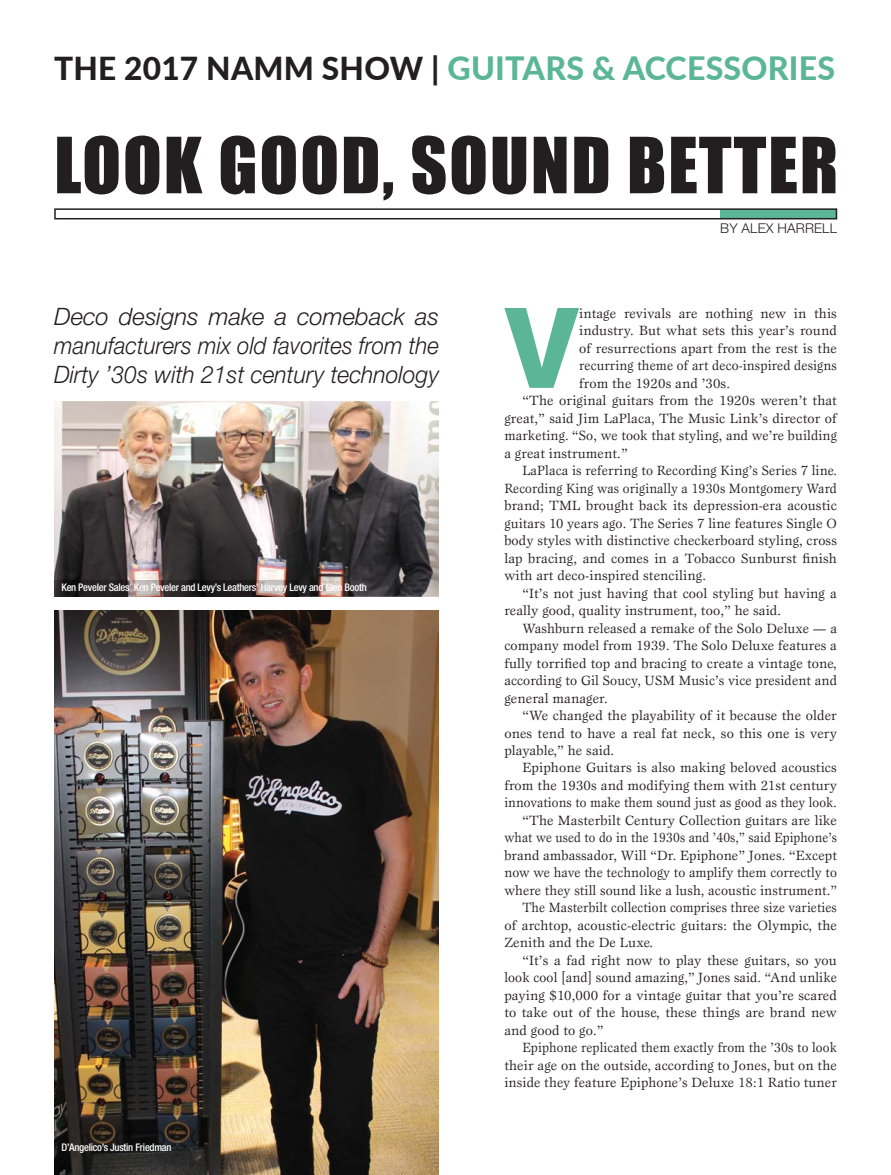
<style>
.page{position:relative;width:891px;height:1175px;background:#fff}
.page>*{position:absolute;margin:0;border:0;box-sizing:border-box;transform-origin:0 0}
.t1{font:800 111.75px "Helvetica Neue";color:#5bb698}
.t2{font:71.55px "Impact";letter-spacing:.025em;color:#231f20}
.t3{font:800 32.1px "Lato";letter-spacing:.005em;color:#5bb698}
.t4{font:italic 300 24px/28.8px "Helvetica Neue";color:#231f20;text-align:justify}
.t5{font:13.8px "Esprit";letter-spacing:.01em;color:#231f20}
.t6{font:13.8px "Esprit";letter-spacing:.01em;color:#231f20;scale:.96 1}
.t7{font:13.8px "Esprit";letter-spacing:.01em;color:#231f20;scale:.93 1}
.t8{font:13.8px "Esprit";letter-spacing:.01em;color:#231f20;scale:.94 1}
.t9{font:13.8px "Esprit";letter-spacing:.01em;color:#231f20;scale:.92 1}
.t10{font:300 13.5px "Helvetica Neue";letter-spacing:.01em;color:#231f20}
.t11{font:500 condensed 10.5px "Helvetica Neue";letter-spacing:-.025em;color:#fff}
.s1{font-size:31.65px;color:#231f20}
</style>
<div class="page">
<div style="left:720px;top:209px;width:116px;height:9px;background:#5bb698"></div>
<div style="left:54px;top:208px;width:783px;height:11px;border:2px solid #231f20"></div>
<img style="left:54px;top:610px;width:385px;height:564px">
<img style="left:54px;top:401px;width:385px;height:196px">
<img style="left:54px;top:581px;width:245px;height:16px">
<h3 class="t3" style="left:54px;top:48px;width:783px"><span class="s1">THE 2017 NAMM SHOW |</span> GUITARS &amp; ACCESSORIES</h3>
<h2 class="t2" style="left:54px;top:121px;width:786px">LOOK GOOD, SOUND BETTER</h2>
<p class="t10" style="left:720px;top:220px;width:118px">BY ALEX HARRELL</p>
<h3 class="t4" style="left:54px;top:302px;width:386px">Deco designs make a comeback as manufacturers mix old favorites from the Dirty ’30s with 21st century technology</h3>
<h1 class="t1" style="left:506px;top:281px;width:74px">V</h1>
<p class="t5" style="left:579px;top:305px;width:259px">intage revivals are nothing new in this</p>
<p class="t5" style="left:579px;top:322px;width:259px">industry. But what sets this year’s round</p>
<p class="t5" style="left:579px;top:340px;width:259px">of resurrections apart from the rest is the</p>
<p class="t6" style="left:579px;top:357px;width:270px">recurring theme of art deco-inspired designs</p>
<p class="t5" style="left:579px;top:375px;width:152px">from the 1920s and ’30s.</p>
<p class="t5" style="left:522px;top:392px;width:316px">“The original guitars from the 1920s weren’t that</p>
<p class="t5" style="left:504px;top:410px;width:334px">great,” said Jim LaPlaca, The Music Link’s director of</p>
<p class="t5" style="left:504px;top:427px;width:334px">marketing. “So, we took that styling, and we’re building</p>
<p class="t5" style="left:504px;top:445px;width:125px">a great instrument.”</p>
<p class="t5" style="left:522px;top:462px;width:316px">LaPlaca is referring to Recording King’s Series 7 line.</p>
<p class="t8" style="left:504px;top:480px;width:355px">Recording King was originally a 1930s Montgomery Ward</p>
<p class="t5" style="left:504px;top:497px;width:334px">brand; TML brought back its depression-era acoustic</p>
<p class="t5" style="left:504px;top:514px;width:334px">guitars 10 years ago. The Series 7 line features Single O</p>
<p class="t5" style="left:504px;top:532px;width:334px">body styles with distinctive checkerboard styling, cross</p>
<p class="t5" style="left:504px;top:549px;width:334px">lap bracing, and comes in a Tobacco Sunburst finish</p>
<p class="t5" style="left:504px;top:567px;width:203px">with art deco-inspired stenciling.</p>
<p class="t5" style="left:522px;top:584px;width:316px">“It’s not just having that cool styling but having a</p>
<p class="t5" style="left:504px;top:602px;width:278px">really good, quality instrument, too,” he said.</p>
<p class="t5" style="left:522px;top:619px;width:316px">Washburn released a remake of the Solo Deluxe — a</p>
<p class="t5" style="left:504px;top:637px;width:334px">company model from 1939. The Solo Deluxe features a</p>
<p class="t5" style="left:504px;top:654px;width:334px">fully torrified top and bracing to create a vintage tone,</p>
<p class="t5" style="left:504px;top:672px;width:334px">according to Gil Soucy, USM Music’s vice president and</p>
<p class="t5" style="left:504px;top:689px;width:105px">general manager.</p>
<p class="t5" style="left:522px;top:707px;width:316px">“We changed the playability of it because the older</p>
<p class="t5" style="left:504px;top:724px;width:334px">ones tend to have a real fat neck, so this one is very</p>
<p class="t5" style="left:504px;top:742px;width:111px">playable,” he said.</p>
<p class="t5" style="left:522px;top:759px;width:316px">Epiphone Guitars is also making beloved acoustics</p>
<p class="t5" style="left:504px;top:777px;width:334px">from the 1930s and modifying them with 21st century</p>
<p class="t7" style="left:504px;top:794px;width:359px">innovations to make them sound just as good as they look.</p>
<p class="t5" style="left:522px;top:812px;width:316px">“The Masterbilt Century Collection guitars are like</p>
<p class="t9" style="left:504px;top:829px;width:363px">what we used to do in the 1930s and ’40s,” said Epiphone’s</p>
<p class="t5" style="left:504px;top:847px;width:334px">brand ambassador, Will “Dr. Epiphone” Jones. “Except</p>
<p class="t6" style="left:504px;top:864px;width:348px">now we have the technology to amplify them correctly to</p>
<p class="t5" style="left:504px;top:881px;width:334px">where they still sound like a lush, acoustic instrument.”</p>
<p class="t7" style="left:522px;top:899px;width:340px">The Masterbilt collection comprises three size varieties</p>
<p class="t5" style="left:504px;top:916px;width:334px">of archtop, acoustic-electric guitars: the Olympic, the</p>
<p class="t5" style="left:504px;top:934px;width:150px">Zenith and the De Luxe.</p>
<p class="t5" style="left:522px;top:951px;width:316px">“It’s a fad right now to play these guitars, so you</p>
<p class="t6" style="left:504px;top:969px;width:348px">look cool [and] sound amazing,” Jones said. “And unlike</p>
<p class="t5" style="left:504px;top:986px;width:334px">paying $10,000 for a vintage guitar that you’re scared</p>
<p class="t5" style="left:504px;top:1004px;width:334px">to take out of the house, these things are brand new</p>
<p class="t5" style="left:504px;top:1021px;width:101px">and good to go.”</p>
<p class="t8" style="left:522px;top:1039px;width:336px">Epiphone replicated them exactly from the ’30s to look</p>
<p class="t5" style="left:504px;top:1056px;width:334px">their age on the outside, according to Jones, but on the</p>
<p class="t5" style="left:504px;top:1074px;width:334px">inside they feature Epiphone’s Deluxe 18:1 Ratio tuner</p>
<p class="t11" style="left:62px;top:581px;width:307px">Ken Peveler Sales’ Ken Peveler and Levy’s Leathers’ Harvey Levy and Glen Booth</p>
<p class="t11" style="left:62px;top:1140px;width:112px">D’Angelico’s Justin Friedman</p>
</div>
